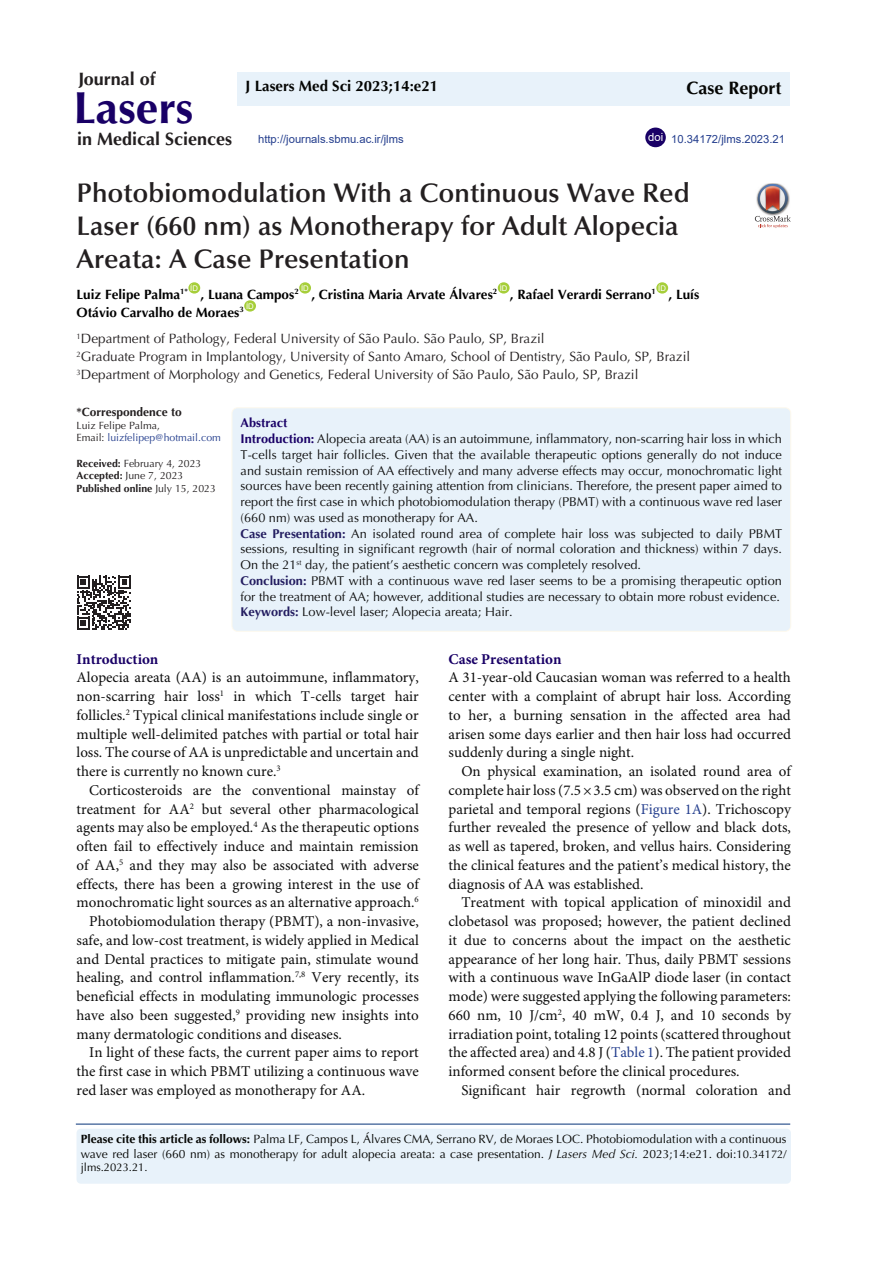
<style>
.page{position:relative;width:893px;height:1263px;background:#fff}
.page>*{position:absolute;margin:0;border:0;box-sizing:border-box;transform-origin:0 0}
.t1{font:700 45px "Optima LT Std";color:#190066}
.t2{font:600 27px/33px "Optima LT Std";color:#231f20}
.t3{font:700 18px "Optima LT Std";color:#231f20}
.t4{font:700 18px "Optima LT Std";color:#040503}
.t5{font:15px/18.8px "Minion Pro";color:#0d0d0d;text-align:justify}
.t6{font:700 15px "Minion Pro";color:#190066}
.t7{font:700 15px "Optima LT Std";color:#040503}
.t8{font:13.5px "Optima LT Std";color:#231f20}
.t9{font:700 13.5px "Optima LT Std";color:#000}
.t10{font:12.75px/15.8px "Optima LT Std";color:#0d0d0d;text-align:justify}
.Default{font:700 12.75px "Optima LT Std";color:#190066}
.t11{font:12px/15px "Optima LT Std";color:#040503}
.t12{font:700 12px "Optima LT Std";color:#231f20}
.t13{font:11.25px "Arial";color:#253f8e}
.t14{font:11.25px "Optima LT Std";color:#040503}
.t15{font:11.25px "Arial";color:#fff}
.t16{font:10.5px "Optima LT Std";color:#231f20}
.t17{font:10.5px "Optima LT Std";color:#253f8e}
.t18{font:700 10.5px "Optima LT Std";color:#231f20}
.t19{font:7.8px "Arial";color:#fff}
.s1{font-weight:700;color:#190066}
.s2{font-weight:700;color:#231d60}
.s3{color:#231f20}
.s4{font-weight:700}
.s5{font-weight:400}
.s6{color:#253f8e}
.s7{font-style:italic}
.s8{font-size:11.25px}
</style>
<div class="page">
<hr style="left:76px;top:1124px;width:714px;height:1px;background:#053278">
<div style="left:77px;top:1129px;width:714px;height:55px;background:#e8f2fa;border-radius:4px"></div>
<img style="left:767px;top:183px;width:12px;height:1px">
<svg style="left:755px;top:184px;width:36px;height:44px"></svg>
<div style="left:624px;top:72px;width:166px;height:34px;background:#e8f2fa"></div>
<div style="left:645px;top:128px;width:21px;height:19px;background:#190066;border-radius:50%"></div>
<div style="left:188px;top:282px;width:12px;height:12px;background:#a6ce39;border-radius:50%"></div>
<div style="left:299px;top:282px;width:12px;height:12px;background:#a6ce39;border-radius:50%"></div>
<div style="left:498px;top:282px;width:12px;height:12px;background:#a6ce39;border-radius:50%"></div>
<div style="left:656px;top:282px;width:12px;height:12px;background:#a6ce39;border-radius:50%"></div>
<div style="left:244px;top:300px;width:12px;height:12px;background:#a6ce39;border-radius:50%"></div>
<div style="left:232px;top:408px;width:559px;height:223px;background:#e8f2fa;border-radius:6px"></div>
<div style="left:232px;top:408px;width:559px;height:223px;border:1px solid #fef9ed;border-radius:6px"></div>
<svg style="left:77px;top:575px;width:54px;height:55px"></svg>
<div style="left:237px;top:72px;width:387px;height:34px;background:#e8f2fa"></div>
<p class="t3" style="left:78px;top:68px;width:79px">Journal of</p>
<p class="t1" style="left:73px;top:81px;width:122px">Lasers</p>
<p class="t3" style="left:77px;top:129px;width:157px">in Medical Sciences</p>
<p class="t7" style="left:246px;top:78px;width:194px">J Lasers Med Sci 2023;14:e21</p>
<p class="t4" style="left:686px;top:77px;width:97px">Case Report</p>
<p class="t15" style="left:648px;top:129px;width:17px">doi</p>
<p class="t13" style="left:671px;top:131px;width:115px">10.34172/jlms.2023.21</p>
<p class="t2" style="left:77px;top:176px;width:615px">Photobiomodulation With a Continuous Wave Red<br>Laser (660 nm) as Monotherapy for Adult Alopecia<br>Areata: A Case Presentation</p>
<p class="t9" style="left:77px;top:286px;width:113px">Luiz Felipe Palma<sup>1*</sup></p>
<p class="t13" style="left:258px;top:131px;width:147px">http://journals.sbmu.ac.ir/jlms</p>
<p class="t19" style="left:190px;top:283px;width:9px">ID</p>
<p class="t19" style="left:301px;top:283px;width:9px">ID</p>
<p class="t9" style="left:311px;top:286px;width:187px">, Cristina Maria Arvate Álvares<sup>2</sup></p>
<p class="t19" style="left:500px;top:283px;width:9px">ID</p>
<p class="t19" style="left:658px;top:283px;width:9px">ID</p>
<p class="t9" style="left:510px;top:286px;width:147px">, Rafael Verardi Serrano<sup>1</sup></p>
<p class="t9" style="left:668px;top:286px;width:32px">, Luís</p>
<p class="t9" style="left:201px;top:286px;width:100px">, Luana Campos<sup>2</sup></p>
<p class="t19" style="left:246px;top:301px;width:9px">ID</p>
<p class="t8" style="left:77px;top:331px;width:470px"><sup>1</sup>Department of Pathology, Federal University of São Paulo. São Paulo, SP, Brazil</p>
<p class="t8" style="left:77px;top:349px;width:615px"><sup>2</sup>Graduate Program in Implantology, University of Santo Amaro, School of Dentistry, São Paulo, SP, Brazil</p>
<p class="t8" style="left:77px;top:367px;width:563px"><sup>3</sup>Department of Morphology and Genetics, Federal University of São Paulo, São Paulo, SP, Brazil</p>
<p class="Default" style="left:241px;top:416px;width:48px">Abstract</p>
<p class="t10" style="left:241px;top:431px;width:543px"><span class="s1">Introduction:</span> Alopecia areata (AA) is an autoimmune, inflammatory, non-scarring hair loss in which T-cells target hair follicles. Given that the available therapeutic options generally do not induce and sustain remission of AA effectively and many adverse effects may occur, monochromatic light sources have been recently gaining attention from clinicians. Therefore, the present paper aimed to report the first case in which photobiomodulation therapy (PBMT) with a continuous wave red laser (660 nm) was used as monotherapy for AA.</p>
<p class="t10" style="left:241px;top:526px;width:543px"><span class="s2">Case Presentation:</span> An isolated round area of complete hair loss was subjected to daily PBMT sessions, resulting in significant regrowth (hair of normal coloration and thickness) within 7 days.<br>On the 21<sup>st</sup> day, the patient’s aesthetic concern was completely resolved.</p>
<p class="t10" style="left:241px;top:573px;width:543px"><span class="s2">Conclusion:</span> PBMT with a continuous wave red laser seems to be a promising therapeutic option for the treatment of AA; however, additional studies are necessary to obtain more robust evidence.</p>
<p class="t10" style="left:241px;top:604px;width:274px"><span class="s2">Keywords:</span> Low-level laser; Alopecia areata; Hair.</p>
<p class="t9" style="left:77px;top:304px;width:169px">Otávio Carvalho de Moraes<sup>3</sup></p>
<p class="t12" style="left:77px;top:405px;width:107px">*Correspondence to</p>
<p class="t16" style="left:77px;top:419px;width:85px">Luiz Felipe Palma,</p>
<p class="t17" style="left:77px;top:432px;width:146px"><span class="s3">Email:</span> luizfelipep@hotmail.com</p>
<p class="t16" style="left:77px;top:457px;width:126px"><span class="s4">Received:</span> February 4, 2023</p>
<p class="t16" style="left:77px;top:469px;width:108px"><span class="s4">Accepted:</span> June 7, 2023</p>
<p class="t18" style="left:77px;top:482px;width:141px">Published online <span class="s5">July 15, 2023</span></p>
<p class="t6" style="left:77px;top:648px;width:83px">Introduction</p>
<p class="t5" style="left:77px;top:669px;width:344px">Alopecia areata (AA) is an autoimmune, inflammatory, non-scarring hair loss<sup>1</sup> in which T-cells target hair follicles.<sup>2</sup> Typical clinical manifestations include single or multiple well-delimited patches with partial or total hair loss. The course of AA is unpredictable and uncertain and there is currently no known cure.<sup>3</sup></p>
<p class="t5" style="left:77px;top:781px;width:344px;text-indent:13px">Corticosteroids are the conventional mainstay of treatment for AA<sup>2</sup> but several other pharmacological agents may also be employed.<sup>4</sup> As the therapeutic options often fail to effectively induce and maintain remission of AA,<sup>5</sup> and they may also be associated with adverse effects, there has been a growing interest in the use of monochromatic light sources as an alternative approach.<sup>6</sup></p>
<p class="t5" style="left:77px;top:913px;width:344px;text-indent:13px">Photobiomodulation therapy (PBMT), a non-invasive, safe, and low-cost treatment, is widely applied in Medical and Dental practices to mitigate pain, stimulate wound healing, and control inflammation.<sup>7,8</sup> Very recently, its beneficial effects in modulating immunologic processes have also been suggested,<sup>9</sup> providing new insights into many dermatologic conditions and diseases.</p>
<p class="t5" style="left:77px;top:1044px;width:344px;text-indent:13px">In light of these facts, the current paper aims to report the first case in which PBMT utilizing a continuous wave red laser was employed as monotherapy for AA.</p>
<p class="t6" style="left:449px;top:648px;width:115px">Case Presentation</p>
<p class="t5" style="left:449px;top:669px;width:344px">A 31-year-old Caucasian woman was referred to a health center with a complaint of abrupt hair loss. According to her, a burning sensation in the affected area had arisen some days earlier and then hair loss had occurred suddenly during a single night.</p>
<p class="t5" style="left:449px;top:763px;width:344px;text-indent:13px">On physical examination, an isolated round area of complete hair loss (7.5×3.5 cm) was observed on the right parietal and temporal regions (<span class="s6">Figure 1A</span>). Trichoscopy further revealed the presence of yellow and black dots, as well as tapered, broken, and vellus hairs. Considering the clinical features and the patient’s medical history, the diagnosis of AA was established.</p>
<p class="t5" style="left:449px;top:894px;width:344px;text-indent:13px">Treatment with topical application of minoxidil and clobetasol was proposed; however, the patient declined it due to concerns about the impact on the aesthetic appearance of her long hair. Thus, daily PBMT sessions with a continuous wave InGaAlP diode laser (in contact mode) were suggested applying the following parameters:<br>660 nm, 10 J/cm<sup>2</sup>, 40 mW, 0.4 J, and 10 seconds by irradiation point, totaling 12 points (scattered throughout the affected area) and 4.8 J (<span class="s6">Table 1</span>). The patient provided informed consent before the clinical procedures.</p>
<p class="t5" style="left:461px;top:1081px;width:331px">Significant hair regrowth (normal coloration and</p>
<p class="t11" style="left:81px;top:1131px;width:707px"><span class="s4">Please cite this article as follows:</span> Palma LF, Campos L, Álvares CMA, Serrano RV, de Moraes LOC. Photobiomodulation with a continuous wave red laser (660 nm) as monotherapy for adult alopecia areata: a case presentation. <span class="s7">J Lasers Med Sci.</span> 2023;14:e21. doi:<span class="s8">10.34172/</span></p>
<p class="t14" style="left:81px;top:1161px;width:68px">jlms.2023.21.</p>
</div>
